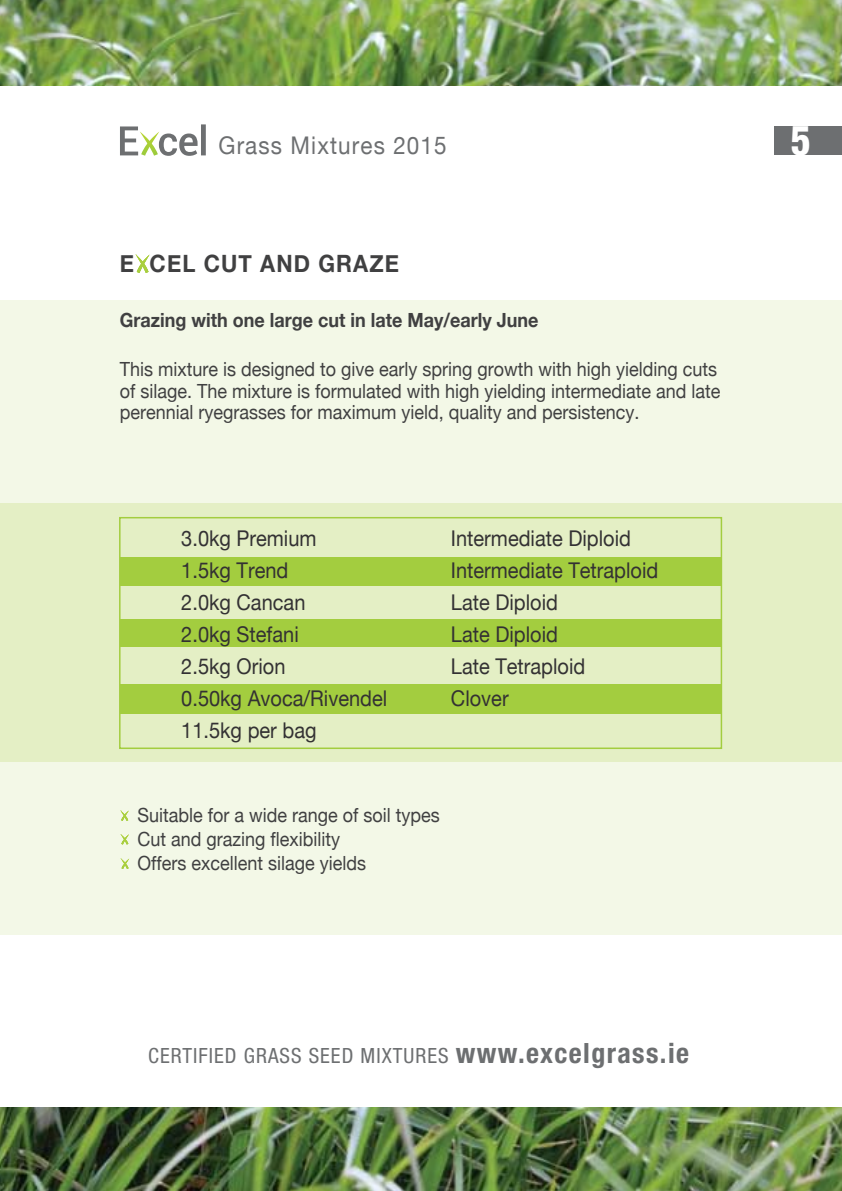
<style>
.page{position:relative;width:842px;height:1191px;background:#fff}
.page>*{position:absolute;margin:0;border:0;box-sizing:border-box;transform-origin:0 0}
.t1{font:800 condensed 41.6px "Helvetica Neue LT Std";color:#fff;scale:.92 1}
.t2{font:24.4px "Helvetica Neue";letter-spacing:.05em;color:#6d6f71;scale:.92 1}
.t3{font:700 23.8px "Helvetica Neue";letter-spacing:.05em;color:#404041;scale:.92 1}
.t4{font:21.6px "Helvetica Neue";color:#333133;scale:.92 1}
.t5{font:condensed 21px "Helvetica Neue LT Std";letter-spacing:.05em;color:#6d6f71}
.t6{font:19.6px/21.6px "Helvetica Neue";color:#404041;scale:.92 1}
.t7{font:700 19.6px "Helvetica Neue";color:#404041;scale:.92 1}
.s1{font-weight:700;font-size:28px}
</style>
<div class="page">
<img style="left:0;top:0;width:842px;height:86px">
<img style="left:0;top:1107px;width:842px;height:84px">
<div style="left:0;top:301px;width:842px;height:634px;background:#f3f8e7"></div>
<div style="left:0;top:503px;width:842px;height:258px;background:#e4efc5"></div>
<svg style="left:120px;top:124px;width:86px;height:32px"></svg>
<div style="left:774px;top:126px;width:68px;height:29px;background:#6d6f71"></div>
<div style="left:120px;top:557px;width:601px;height:28px;background:#a3cd3f"></div>
<div style="left:120px;top:619px;width:601px;height:27px;background:#a3cd3f"></div>
<div style="left:120px;top:684px;width:601px;height:29px;background:#a3cd3f"></div>
<div style="left:119px;top:517px;width:603px;height:232px;border:2px solid #a3cd3f"></div>
<svg style="left:120px;top:810px;width:9px;height:11px"></svg>
<svg style="left:121px;top:834px;width:8px;height:10px"></svg>
<svg style="left:121px;top:858px;width:8px;height:11px"></svg>
<svg style="left:136px;top:254px;width:14px;height:19px"></svg>
<p class="t2" style="left:219px;top:131px;width:249px">Grass Mixtures 2015</p>
<h1 class="t1" style="left:791px;top:114px;width:23px">5</h1>
<p class="t3" style="left:120px;top:249px;width:305px">E CEL CUT AND GRAZE</p>
<p class="t7" style="left:120px;top:308px;width:457px">Grazing with one large cut in late May/early June</p>
<p class="t6" style="left:120px;top:358px;width:655px">This mixture is designed to give early spring growth with high yielding cuts of silage. The mixture is formulated with high yielding intermediate and late perennial ryegrasses for maximum yield, quality and persistency.</p>
<p class="t4" style="left:181px;top:525px;width:149px">3.0kg Premium</p>
<p class="t4" style="left:451px;top:525px;width:197px">Intermediate Diploid</p>
<p class="t4" style="left:181px;top:557px;width:118px">1.5kg Trend</p>
<p class="t4" style="left:451px;top:557px;width:227px">Intermediate Tetraploid</p>
<p class="t4" style="left:181px;top:589px;width:136px">2.0kg Cancan</p>
<p class="t4" style="left:451px;top:589px;width:118px">Late Diploid</p>
<p class="t4" style="left:181px;top:621px;width:129px">2.0kg Stefani</p>
<p class="t4" style="left:451px;top:621px;width:118px">Late Diploid</p>
<p class="t4" style="left:181px;top:653px;width:115px">2.5kg Orion</p>
<p class="t4" style="left:451px;top:653px;width:148px">Late Tetraploid</p>
<p class="t4" style="left:181px;top:685px;width:225px">0.50kg Avoca/Rivendel</p>
<p class="t4" style="left:451px;top:685px;width:64px">Clover</p>
<p class="t4" style="left:181px;top:717px;width:148px">11.5kg per bag</p>
<p class="t6" style="left:138px;top:803px;width:330px;line-height:24px">Suitable for a wide range of soil types<br>Cut and grazing flexibility<br>Offers excellent silage yields</p>
<p class="t5" style="left:148px;top:1043px;width:542px">CERTIFIED GRASS SEED MIXTURES <span class="s1">www.excelgrass.ie</span></p>
</div>
